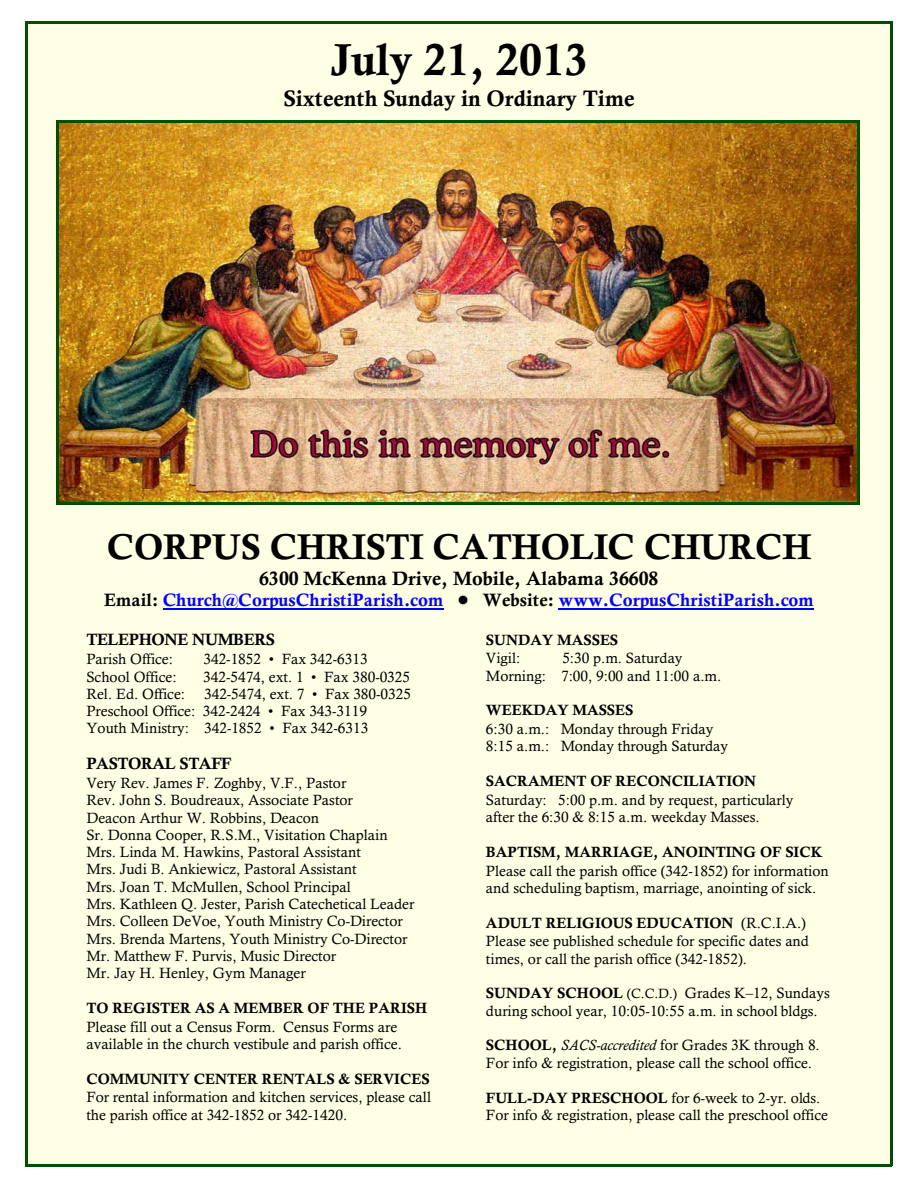
<style>
.page{position:relative;width:918px;height:1188px;background:#fff}
.page>*{position:absolute;margin:0;border:0;box-sizing:border-box;transform-origin:0 0}
.t1{font:700 45px "Calisto";color:#000}
.t2{font:700 36px "Calisto";color:#000}
.t3{font:700 22.5px "Calisto";color:#000}
.t4{font:700 19.5px "Calisto";color:#000}
.t5{font:700 18px "Calisto";letter-spacing:.005em;color:#00f}
.t6{font:700 16.5px "Calisto";letter-spacing:-.025em;color:#000}
.t7{font:15px/17.2px "Calisto";color:#000}
.t8{font:700 15px "Calisto";color:#000}
.s1{color:#000}
.s2{font-weight:700}
.s3{font-size:13.5px}
.s4{font-style:italic}
</style>
<div class="page">
<div style="left:26px;top:21px;width:866px;height:1146px;background:#ffffe6"></div>
<hr style="left:26px;top:21px;width:2px;height:1145px;background:#004f00">
<hr style="left:890px;top:21px;width:2px;height:1145px;background:#004f00">
<hr style="left:26px;top:21px;width:866px;height:3px;background:#004f00">
<hr style="left:26px;top:1164px;width:866px;height:3px;background:#004f00">
<hr style="left:163px;top:609px;width:281px;height:1px;background:#00f">
<hr style="left:559px;top:609px;width:255px;height:1px;background:#00f">
<img style="left:59px;top:123px;width:798px;height:380px">
<hr style="left:57px;top:121px;width:2px;height:384px;background:#004f00">
<hr style="left:857px;top:121px;width:3px;height:384px;background:#004f00">
<hr style="left:57px;top:121px;width:803px;height:2px;background:#004f00">
<hr style="left:57px;top:503px;width:803px;height:2px;background:#004f00">
<h1 class="t1" style="left:330px;top:43px;width:259px">July 21, 2013</h1>
<h3 class="t3" style="left:284px;top:90px;width:353px">Sixteenth Sunday in Ordinary Time</h3>
<h2 class="t2" style="left:107px;top:533px;width:706px">CORPUS CHRISTI CATHOLIC CHURCH</h2>
<h3 class="t4" style="left:259px;top:571px;width:401px">6300 McKenna Drive, Mobile, Alabama 36608</h3>
<p class="t5" style="left:104px;top:593px;width:341px"><span class="s1">Email:</span> Church@CorpusChristiParish.com</p>
<p class="t5" style="left:483px;top:593px;width:332px"><span class="s1">Website:</span> www.CorpusChristiParish.com</p>
<p class="t6" style="left:86px;top:634px;width:190px">TELEPHONE NUMBERS</p>
<p class="t7" style="left:86px;top:652px;width:88px">Parish Office:</p>
<p class="t7" style="left:203px;top:652px;width:166px">342-1852 • Fax 342-6313</p>
<p class="t7" style="left:86px;top:669px;width:92px">School Office:</p>
<p class="t7" style="left:203px;top:669px;width:208px">342-5474, ext. 1 • Fax 380-0325</p>
<p class="t7" style="left:86px;top:687px;width:100px">Rel. Ed. Office:</p>
<p class="t8" style="left:486px;top:634px;width:134px">SUNDAY MASSES</p>
<p class="t7" style="left:486px;top:651px;width:36px">Vigil:</p>
<p class="t7" style="left:486px;top:651px;width:237px;text-indent:76px">5:30 p.m. Saturday<br>Morning: 7:00, 9:00 and 11:00 a.m.</p>
<p class="t8" style="left:486px;top:705px;width:149px">WEEKDAY MASSES</p>
<p class="t7" style="left:486px;top:722px;width:244px">6:30 a.m.: Monday through Friday<br>8:15 a.m.: Monday through Saturday</p>
<p class="t8" style="left:486px;top:775px;width:272px">SACRAMENT OF RECONCILIATION</p>
<p class="t7" style="left:486px;top:792px;width:309px">Saturday: 5:00 p.m. and by request, particularly after the 6:30 &amp; 8:15 a.m. weekday Masses.</p>
<p class="t8" style="left:486px;top:846px;width:338px">BAPTISM, MARRIAGE, ANOINTING OF SICK</p>
<p class="t7" style="left:486px;top:863px;width:344px">Please call the parish office (342-1852) for information and scheduling baptism, marriage, anointing of sick.</p>
<p class="t7" style="left:486px;top:914px;width:325px;line-height:18.9px"><span class="s2">ADULT RELIGIOUS EDUCATION</span> (R.C.I.A.)<br>Please see published schedule for specific dates and</p>
<p class="t7" style="left:486px;top:951px;width:263px">times, or call the parish office (342-1852).</p>
<p class="t7" style="left:486px;top:986px;width:345px"><span class="s2">SUNDAY SCHOOL</span> <span class="s3">(C.C.D.)</span> Grades K–12, Sundays during school year, 10:05-10:55 a.m. in school bldgs.</p>
<p class="t7" style="left:486px;top:1038px;width:335px;line-height:17.7px"><span class="s2">SCHOOL,</span> <span class="s4">SACS-accredited</span> for Grades 3K through 8.<br>For info &amp; registration, please call the school office.</p>
<p class="t7" style="left:486px;top:1090px;width:343px"><span class="s2">FULL-DAY PRESCHOOL</span> for 6-week to 2-yr. olds.<br>For info &amp; registration, please call the preschool office</p>
<p class="t7" style="left:86px;top:687px;width:326px;text-indent:118px">342-5474, ext. 7 • Fax 380-0325<br>Preschool Office: 342-2424 • Fax 343-3119<br>Youth Ministry: 342-1852 • Fax 342-6313</p>
<p class="t6" style="left:86px;top:757px;width:147px">PASTORAL STAFF</p>
<p class="t7" style="left:86px;top:776px;width:329px">Very Rev. James F. Zoghby, V.F., Pastor<br>Rev. John S. Boudreaux, Associate Pastor<br>Deacon Arthur W. Robbins, Deacon<br>Sr. Donna Cooper, R.S.M., Visitation Chaplain Mrs. Linda M. Hawkins, Pastoral Assistant<br>Mrs. Judi B. Ankiewicz, Pastoral Assistant<br>Mrs. Joan T. McMullen, School Principal<br>Mrs. Kathleen Q. Jester, Parish Catechetical Leader Mrs. Colleen DeVoe, Youth Ministry Co-Director Mrs. Brenda Martens, Youth Ministry Co-Director Mr. Matthew F. Purvis, Music Director<br>Mr. Jay H. Henley, Gym Manager</p>
<p class="t8" style="left:86px;top:1002px;width:342px">TO REGISTER AS A MEMBER OF THE PARISH</p>
<p class="t7" style="left:86px;top:1019px;width:317px">Please fill out a Census Form. Census Forms are available in the church vestibule and parish office.</p>
<p class="t8" style="left:86px;top:1073px;width:345px">COMMUNITY CENTER RENTALS &amp; SERVICES</p>
<p class="t7" style="left:86px;top:1090px;width:346px">For rental information and kitchen services, please call the parish office at 342-1852 or 342-1420.</p>
</div>
